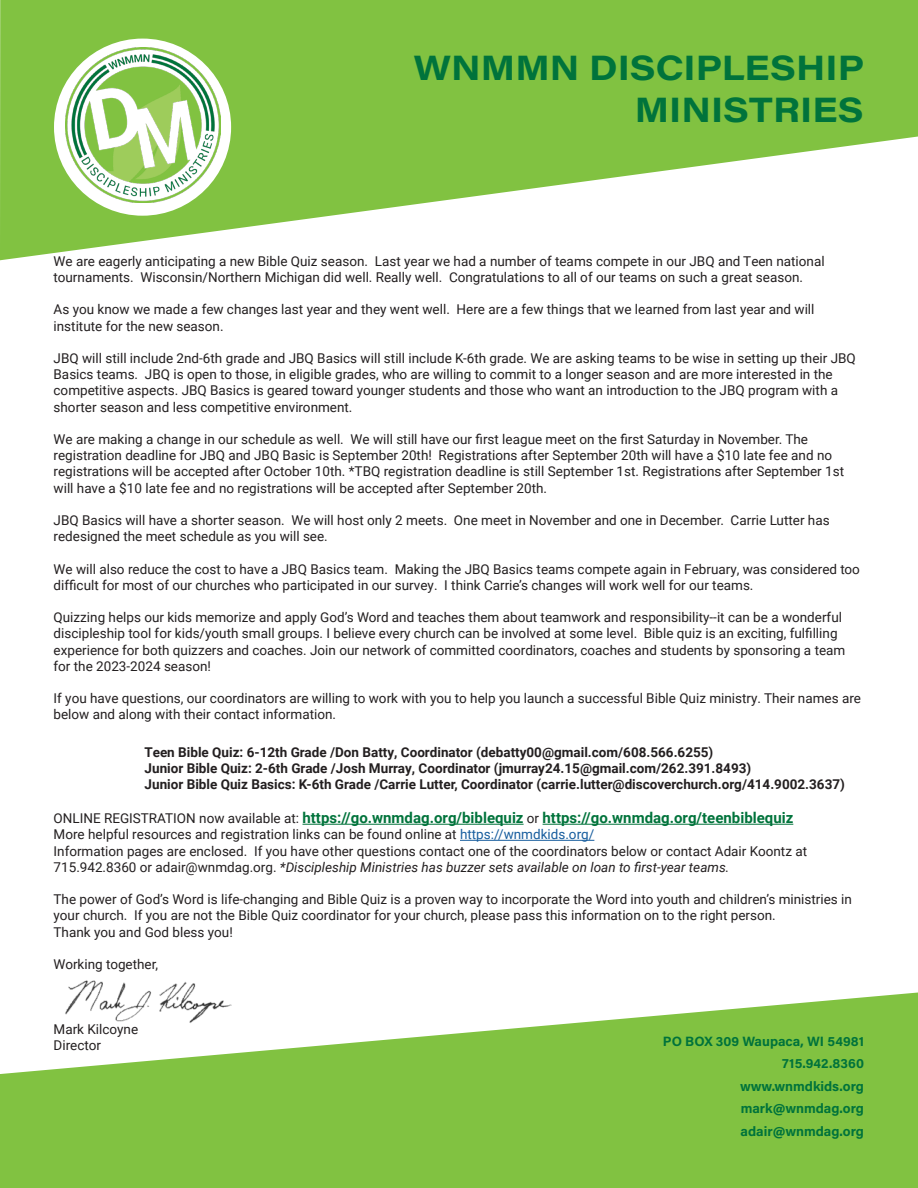
<style>
.page{position:relative;width:918px;height:1188px;background:#fff}
.page>*{position:absolute;margin:0;border:0;box-sizing:border-box;transform-origin:0 0}
.t1{font:34.5px "Acumin Variable Concept";color:#00733b}
.t2{font:700 15px "Roboto";color:#00733b}
.t3{font:13.5px/16.2px "Roboto";color:#231f20}
.t4{font:700 13.5px "Roboto";color:#231f20}
.t5{font:13.5px "Acumin Variable Concept";color:#00733b}
.s1{font-weight:400;font-size:13.5px;color:#231f20}
.s2{color:#175d9e}
.s3{font-style:italic}
</style>
<div class="page">
<svg style="left:0;top:0;width:918px;height:260px;fill:#81c241"></svg>
<svg style="left:0;top:993px;width:918px;height:195px;fill:#81c241"></svg>
<div style="left:54px;top:39px;width:177px;height:177px;background:#fff;border-radius:50%"></div>
<img style="left:66px;top:48px;width:155px;height:155px">
<hr style="left:303px;top:824px;width:221px;height:1px;background:#00733b">
<hr style="left:543px;top:824px;width:250px;height:1px;background:#00733b">
<hr style="left:460px;top:840px;width:134px;height:1px;background:#175d9e">
<img style="left:54px;top:980px;width:177px;height:44px">
<p class="t1" style="left:414px;top:45px;width:452px">WNMMN DISCIPLESHIP</p>
<p class="t1" style="left:635px;top:86px;width:231px">MINISTRIES</p>
<p class="t3" style="left:54px;top:252px;width:773px">We are eagerly anticipating a new Bible Quiz season. Last year we had a number of teams compete in our JBQ and Teen national tournaments. Wisconsin/Northern Michigan did well. Really well. Congratulations to all of our teams on such a great season.</p>
<p class="t3" style="left:54px;top:301px;width:762px">As you know we made a few changes last year and they went well. Here are a few things that we learned from last year and will institute for the new season.</p>
<p class="t3" style="left:54px;top:350px;width:804px">JBQ will still include 2nd-6th grade and JBQ Basics will still include K-6th grade. We are asking teams to be wise in setting up their JBQ Basics teams. JBQ is open to those, in eligible grades, who are willing to commit to a longer season and are more interested in the competitive aspects. JBQ Basics is geared toward younger students and those who want an introduction to the JBQ program with a shorter season and less competitive environment.</p>
<p class="t3" style="left:54px;top:431px;width:792px">We are making a change in our schedule as well. We will still have our first league meet on the first Saturday in November. The registration deadline for JBQ and JBQ Basic is September 20th! Registrations after September 20th will have a $10 late fee and no registrations will be accepted after October 10th. *TBQ registration deadline is still September 1st. Registrations after September 1st will have a $10 late fee and no registrations will be accepted after September 20th.</p>
<p class="t3" style="left:54px;top:512px;width:778px">JBQ Basics will have a shorter season. We will host only 2 meets. One meet in November and one in December. Carrie Lutter has redesigned the meet schedule as you will see.</p>
<p class="t3" style="left:54px;top:560px;width:808px">We will also reduce the cost to have a JBQ Basics team. Making the JBQ Basics teams compete again in February, was considered too difficult for most of our churches who participated in our survey. I think Carrie’s changes will work well for our teams.</p>
<p class="t3" style="left:54px;top:609px;width:793px">Quizzing helps our kids memorize and apply God’s Word and teaches them about teamwork and responsibility--it can be a wonderful discipleship tool for kids/youth small groups. I believe every church can be involved at some level. Bible quiz is an exciting, fulfilling experience for both quizzers and coaches. Join our network of committed coordinators, coaches and students by sponsoring a team for the 2023-2024 season!</p>
<p class="t3" style="left:54px;top:690px;width:809px">If you have questions, our coordinators are willing to work with you to help you launch a successful Bible Quiz ministry. Their names are below and along with their contact information.</p>
<p class="t4" style="left:144px;top:742px;width:571px">Teen Bible Quiz: 6-12th Grade /Don Batty, Coordinator (debatty00@gmail.com/608.566.6255)</p>
<p class="t4" style="left:145px;top:758px;width:608px">Junior Bible Quiz: 2-6th Grade /Josh Murray, Coordinator (jmurray24.15@gmail.com/262.391.8493)</p>
<p class="t4" style="left:145px;top:775px;width:702px">Junior Bible Quiz Basics: K-6th Grade /Carrie Lutter, Coordinator (carrie.lutter@discoverchurch.org/414.9002.3637)</p>
<p class="t2" style="left:54px;top:807px;width:741px"><span class="s1">ONLINE REGISTRATION now available at:</span> https://go.wnmdag.org/biblequiz <span class="s1">or</span> https://go.wnmdag.org/teenbiblequiz</p>
<p class="t3" style="left:54px;top:826px;width:542px">More helpful resources and registration links can be found online at <span class="s2">https://wnmdkids.org/</span></p>
<p class="t3" style="left:54px;top:842px;width:755px">Information pages are enclosed. If you have other questions contact one of the coordinators below or contact Adair Koontz at<br>715.942.8360 or adair@wnmdag.org. <span class="s3">*Discipleship Ministries has buzzer sets available on loan to first-year teams.</span></p>
<p class="t3" style="left:54px;top:891px;width:800px">The power of God’s Word is life-changing and Bible Quiz is a proven way to incorporate the Word into youth and children’s ministries in your church. If you are not the Bible Quiz coordinator for your church, please pass this information on to the right person.</p>
<p class="t3" style="left:54px;top:923px;width:181px">Thank you and God bless you!</p>
<p class="t3" style="left:54px;top:956px;width:106px">Working together,</p>
<p class="t3" style="left:54px;top:1020px;width:86px">Mark Kilcoyne</p>
<p class="t3" style="left:54px;top:1037px;width:49px">Director</p>
<p class="t5" style="left:663px;top:1032px;width:203px">PO BOX 309 Waupaca, WI 54981</p>
<p class="t5" style="left:782px;top:1054px;width:83px">715.942.8360</p>
<p class="t5" style="left:740px;top:1077px;width:125px">www.wnmdkids.org</p>
<p class="t5" style="left:741px;top:1099px;width:125px">mark@wnmdag.org</p>
<p class="t5" style="left:741px;top:1122px;width:125px">adair@wnmdag.org</p>
</div>
